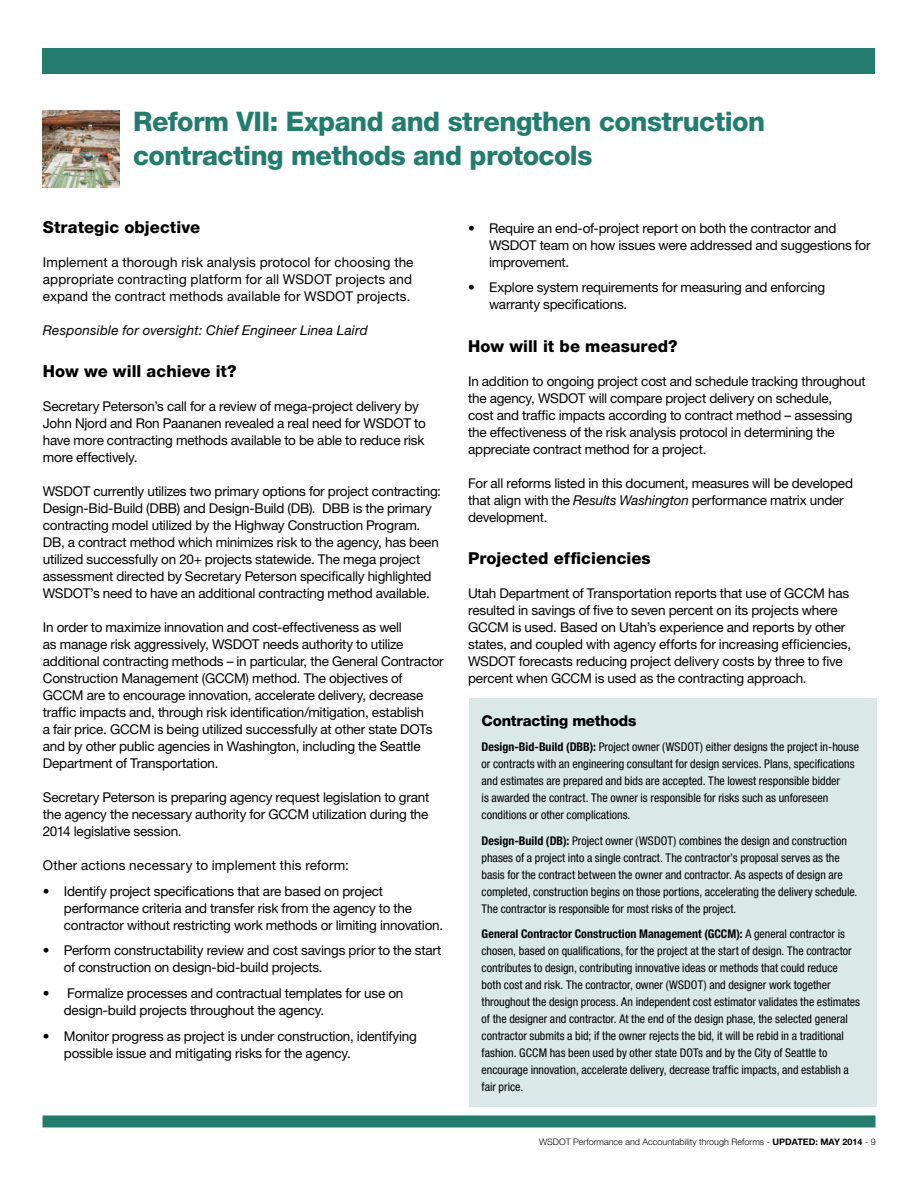
<style>
.page{position:relative;width:918px;height:1188px;background:#fff}
.page>*{position:absolute;margin:0;border:0;box-sizing:border-box;transform-origin:0 0}
.t1{font:800 27px/34px "Helvetica Neue LT Std";letter-spacing:-.02em;color:#237c6e}
.t2{font:800 16.5px "Helvetica Neue LT Std";letter-spacing:.005em;color:#000}
.t3{font:800 15px "Helvetica Neue LT Std";letter-spacing:-.015em;color:#000}
.t4{font:13.5px/17px "Helvetica Neue LT Std";letter-spacing:-.015em;color:#000}
.t5{font:italic 13.5px "Helvetica Neue LT Std";letter-spacing:.015em;color:#000}
.t6{font:13.5px "Helvetica Neue LT Std";letter-spacing:.01em;color:#000}
.t7{font:condensed 12px/17px "Helvetica Neue LT Std";color:#000}
.t8{font:300 9px "Helvetica Neue LT Std";color:#000}
.s1{font-style:italic}
.s2{font-weight:700}
</style>
<div class="page">
<div style="left:43px;top:1115px;width:832px;height:12px;background:#237c6e"></div>
<div style="left:43px;top:48px;width:832px;height:26px;background:#237c6e"></div>
<div style="left:469px;top:699px;width:407px;height:408px;background:#dae9e6"></div>
<img style="left:43px;top:111px;width:76px;height:76px">
<h1 class="t1" style="left:133px;top:104px;width:634px">Reform VII: Expand and strengthen construction contracting methods and protocols</h1>
<p class="t2" style="left:43px;top:217px;width:159px">Strategic objective</p>
<p class="t4" style="left:43px;top:253px;width:372px;text-align:justify">Implement a thorough risk analysis protocol for choosing the appropriate contracting platform for all WSDOT projects and expand the contract methods available for WSDOT projects.</p>
<p class="t5" style="left:43px;top:322px;width:326px">Responsible for oversight: Chief Engineer Linea Laird</p>
<p class="t2" style="left:43px;top:361px;width:195px">How we will achieve it?</p>
<p class="t4" style="left:43px;top:398px;width:384px">Secretary Peterson’s call for a review of mega-project delivery by John Njord and Ron Paananen revealed a real need for WSDOT to have more contracting methods available to be able to reduce risk more effectively.</p>
<p class="t4" style="left:43px;top:483px;width:400px">WSDOT currently utilizes two primary options for project contracting:<br>Design-Bid-Build (DBB) and Design-Build (DB). DBB is the primary contracting model utilized by the Highway Construction Program.<br>DB, a contract method which minimizes risk to the agency, has been utilized successfully on 20+ projects statewide. The mega project assessment directed by Secretary Peterson specifically highlighted WSDOT’s need to have an additional contracting method available.</p>
<p class="t4" style="left:43px;top:619px;width:402px">In order to maximize innovation and cost-effectiveness as well<br>as manage risk aggressively, WSDOT needs authority to utilize additional contracting methods – in particular, the General Contractor Construction Management (GCCM) method. The objectives of GCCM are to encourage innovation, accelerate delivery, decrease traffic impacts and, through risk identification/mitigation, establish<br>a fair price. GCCM is being utilized successfully at other state DOTs and by other public agencies in Washington, including the Seattle Department of Transportation.</p>
<p class="t4" style="left:43px;top:789px;width:388px;text-align:justify">Secretary Peterson is preparing agency request legislation to grant the agency the necessary authority for GCCM utilization during the 2014 legislative session.</p>
<p class="t6" style="left:43px;top:858px;width:308px">Other actions necessary to implement this reform:</p>
<p class="t4" style="left:64px;top:882px;width:381px;text-indent:-21px">• Identify project specifications that are based on project performance criteria and transfer risk from the agency to the contractor without restricting work methods or limiting innovation.</p>
<p class="t4" style="left:64px;top:942px;width:379px;text-indent:-21px">• Perform constructability review and cost savings prior to the start of construction on design-bid-build projects.</p>
<p class="t4" style="left:64px;top:985px;width:341px;text-indent:-21px">• Formalize processes and contractual templates for use on design-build projects throughout the agency.</p>
<p class="t4" style="left:64px;top:1027px;width:355px;text-indent:-21px">• Monitor progress as project is under construction, identifying possible issue and mitigating risks for the agency.</p>
<p class="t4" style="left:489px;top:219px;width:383px;text-indent:-21px">• Require an end-of-project report on both the contractor and<br>WSDOT team on how issues were addressed and suggestions for improvement.</p>
<p class="t4" style="left:489px;top:279px;width:337px;text-indent:-21px">• Explore system requirements for measuring and enforcing warranty specifications.</p>
<p class="t2" style="left:468px;top:336px;width:211px">How will it be measured?</p>
<p class="t4" style="left:468px;top:372px;width:399px">In addition to ongoing project cost and schedule tracking throughout the agency, WSDOT will compare project delivery on schedule,<br>cost and traffic impacts according to contract method – assessing the effectiveness of the risk analysis protocol in determining the appreciate contract method for a project.</p>
<p class="t4" style="left:468px;top:474px;width:387px">For all reforms listed in this document, measures will be developed that align with the <span class="s1">Results Washington</span> performance matrix under development.</p>
<p class="t2" style="left:468px;top:549px;width:184px">Projected efficiencies</p>
<p class="t4" style="left:468px;top:585px;width:385px">Utah Department of Transportation reports that use of GCCM has resulted in savings of five to seven percent on its projects where GCCM is used. Based on Utah’s experience and reports by other states, and coupled with agency efforts for increasing efficiencies, WSDOT forecasts reducing project delivery costs by three to five percent when GCCM is used as the contracting approach.</p>
<p class="t3" style="left:482px;top:712px;width:156px">Contracting methods</p>
<p class="t7" style="left:482px;top:738px;width:379px"><span class="s2">Design-Bid-Build (DBB):</span> Project owner (WSDOT) either designs the project in-house or contracts with an engineering consultant for design services. Plans, specifications and estimates are prepared and bids are accepted. The lowest responsible bidder<br>is awarded the contract. The owner is responsible for risks such as unforeseen conditions or other complications.</p>
<p class="t7" style="left:482px;top:832px;width:377px"><span class="s2">Design-Build (DB):</span> Project owner (WSDOT) combines the design and construction phases of a project into a single contract. The contractor’s proposal serves as the basis for the contract between the owner and contractor. As aspects of design are completed, construction begins on those portions, accelerating the delivery schedule.<br>The contractor is responsible for most risks of the project.</p>
<p class="t7" style="left:482px;top:926px;width:380px"><span class="s2">General Contractor Construction Management (GCCM):</span> A general contractor is chosen, based on qualifications, for the project at the start of design. The contractor contributes to design, contributing innovative ideas or methods that could reduce both cost and risk. The contractor, owner (WSDOT) and designer work together throughout the design process. An independent cost estimator validates the estimates of the designer and contractor. At the end of the design phase, the selected general contractor submits a bid; if the owner rejects the bid, it will be rebid in a traditional fashion. GCCM has been used by other state DOTs and by the City of Seattle to encourage innovation, accelerate delivery, decrease traffic impacts, and establish a fair price.</p>
<p class="t8" style="left:539px;top:1136px;width:338px">WSDOT Performance and Accountability through Reforms - <span class="s2">UPDATED: MAY 2014</span> - 9</p>
</div>
